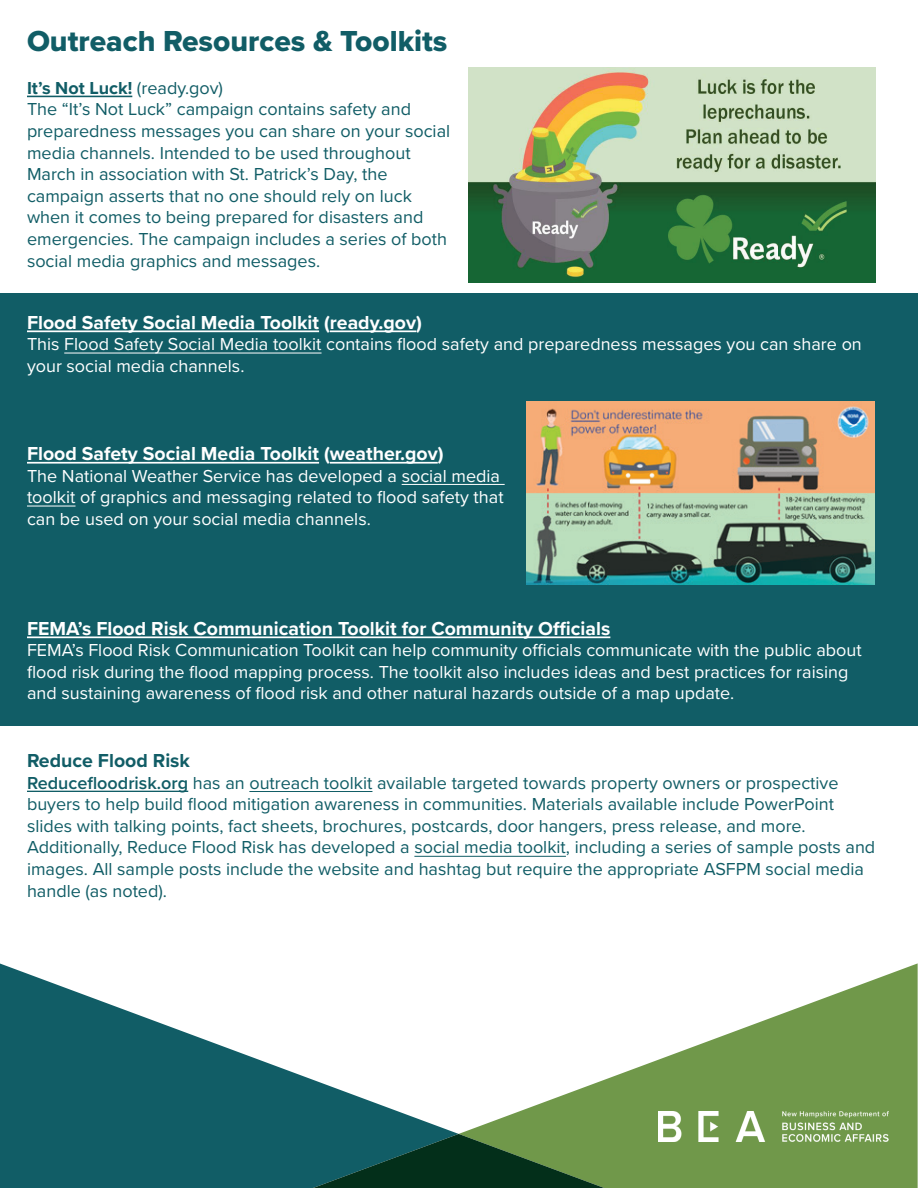
<style>
.page{position:relative;width:918px;height:1188px;background:#fff}
.page>*{position:absolute;margin:0;border:0;box-sizing:border-box;transform-origin:0 0}
.t1{font:30px "Proxima Nova Extrabld";color:#115d66}
.t2{font:700 19.5px "Proxima Nova";color:#fff}
.t3{font:700 19.5px "Proxima Nova";color:#115d66}
.t4{font:18px/21.6px "Proxima Nova";color:#115d66}
.t5{font:18px/21.6px "Proxima Nova";color:#fff}
.s1{font-weight:700}
.s2{font-weight:600}
</style>
<div class="page">
<svg style="left:0;top:963px;width:459px;height:225px;fill:#115d66"></svg>
<svg style="left:459px;top:963px;width:459px;height:225px;fill:#70984a"></svg>
<svg style="left:302px;top:1134px;width:313px;height:54px;background:#24573b"></svg>
<img style="left:659px;top:1111px;width:230px;height:30px">
<div style="left:0;top:294px;width:918px;height:432px;background:#115d66"></div>
<hr style="left:27px;top:96px;width:105px;height:1px;background:#115d66">
<img style="left:469px;top:68px;width:407px;height:215px">
<hr style="left:27px;top:330px;width:292px;height:2px;background:#fff">
<hr style="left:330px;top:330px;width:86px;height:2px;background:#fff">
<hr style="left:64px;top:353px;width:258px;height:1px;background:#fff">
<hr style="left:27px;top:462px;width:292px;height:2px;background:#fff">
<hr style="left:330px;top:462px;width:108px;height:2px;background:#fff">
<hr style="left:402px;top:484px;width:103px;height:1px;background:#fff">
<hr style="left:27px;top:506px;width:49px;height:1px;background:#fff">
<hr style="left:27px;top:636px;width:583px;height:2px;background:#fff">
<img style="left:527px;top:402px;width:348px;height:182px">
<hr style="left:27px;top:791px;width:161px;height:1px;background:#115d66">
<hr style="left:249px;top:791px;width:123px;height:1px;background:#115d66">
<hr style="left:414px;top:856px;width:152px;height:1px;background:#115d66">
<h1 class="t1" style="left:27px;top:18px;width:422px">Outreach Resources &amp; Toolkits</h1>
<p class="t4" style="left:27px;top:76px;width:425px"><span class="s1">It’s Not Luck!</span> (ready.gov)<br>The “It’s Not Luck” campaign contains safety and preparedness messages you can share on your social media channels. Intended to be used throughout March in association with St. Patrick’s Day, the campaign asserts that no one should rely on luck when it comes to being prepared for disasters and emergencies. The campaign includes a series of both social media graphics and messages.</p>
<p class="t2" style="left:27px;top:308px;width:396px">Flood Safety Social Media Toolkit (ready.gov)</p>
<p class="t5" style="left:27px;top:333px;width:836px">This Flood Safety Social Media toolkit contains flood safety and preparedness messages you can share on your social media channels.</p>
<p class="t2" style="left:27px;top:439px;width:418px">Flood Safety Social Media Toolkit (weather.gov)</p>
<p class="t5" style="left:27px;top:464px;width:478px">The National Weather Service has developed a social media toolkit of graphics and messaging related to flood safety that can be used on your social media channels.</p>
<p class="t2" style="left:27px;top:614px;width:585px">FEMA’s Flood Risk Communication Toolkit for Community Officials</p>
<p class="t5" style="left:27px;top:639px;width:836px">FEMA’s Flood Risk Communication Toolkit can help community officials communicate with the public about flood risk during the flood mapping process. The toolkit also includes ideas and best practices for raising and sustaining awareness of flood risk and other natural hazards outside of a map update.</p>
<p class="t3" style="left:27px;top:746px;width:165px">Reduce Flood Risk</p>
<p class="t4" style="left:27px;top:771px;width:850px"><span class="s2">Reducefloodrisk.org</span> has an outreach toolkit available targeted towards property owners or prospective buyers to help build flood mitigation awareness in communities. Materials available include PowerPoint slides with talking points, fact sheets, brochures, postcards, door hangers, press release, and more.<br>Additionally, Reduce Flood Risk has developed a social media toolkit, including a series of sample posts and images. All sample posts include the website and hashtag but require the appropriate ASFPM social media handle (as noted).</p>
</div>
